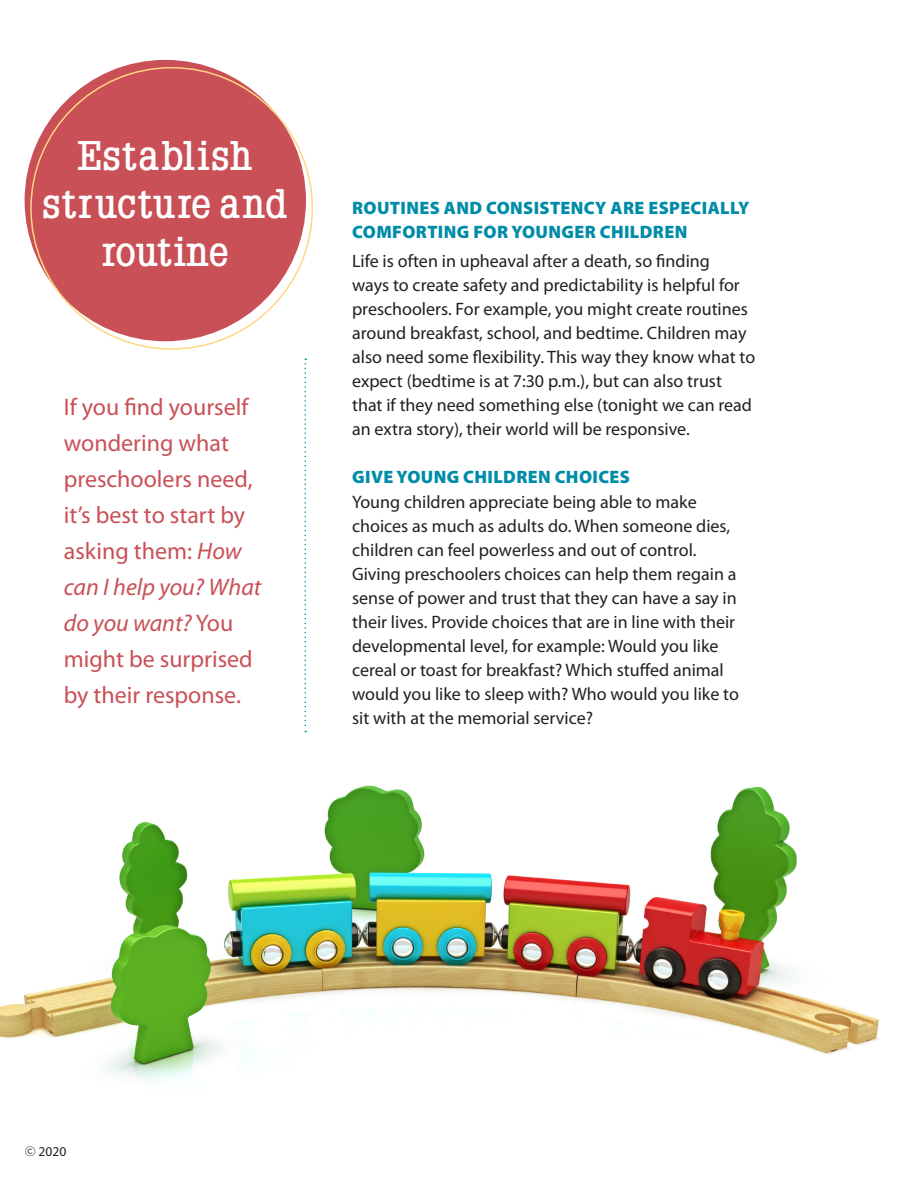
<style>
.page{position:relative;width:918px;height:1188px;background:#fff}
.page>*{position:absolute;margin:0;border:0;box-sizing:border-box;transform-origin:0 0}
.t1{font:700 40.5px/48px "Napoleon";letter-spacing:.03em;color:#fff;text-align:center;scale:1.11 1}
.t2{font:24px/36px "Myriad Pro";color:#c95056}
.t3{font:18px/24px "Myriad Pro";color:#231f20}
.t4{font:900 18px/24px "Myriad Pro";letter-spacing:.02em;color:#008ca8}
.t5{font:13.5px "Myriad Pro";color:#231f20}
.s1{font-style:italic}
.s2{font-family:"Gotham";font-style:italic}
</style>
<div class="page">
<div style="left:25px;top:60px;width:281px;height:281px;background:#c95056;border-radius:50%"></div>
<svg style="left:304px;top:359px;width:2px;height:373px"></svg>
<img style="left:0;top:785px;width:879px;height:297px">
<h1 class="t1" style="left:43px;top:132px;width:222px">Establish structure and routine</h1>
<h2 class="t2" style="left:64px;top:389px;width:199px">If you find yourself wondering what preschoolers need, it’s best to start by asking them: <span class="s1">How can I help you? What do you want?</span> You might be surprised by their response.</h2>
<p class="t4" style="left:352px;top:195px;width:399px">ROUTINES AND CONSISTENCY ARE ESPECIALLY<br>COMFORTING FOR YOUNGER CHILDREN</p>
<p class="t3" style="left:352px;top:249px;width:405px">Life is often in upheaval after a death, so finding<br>ways to create safety and predictability is helpful for preschoolers. For example, you might create routines around breakfast, school, and bedtime. Children may also need some flexibility. This way they know what to expect (bedtime is at 7:30 p.m.), but can also trust that if they need something else (tonight we can read an extra story), their world will be responsive.</p>
<p class="t4" style="left:352px;top:465px;width:279px">GIVE YOUNG CHILDREN CHOICES</p>
<p class="t3" style="left:352px;top:490px;width:388px">Young children appreciate being able to make choices as much as adults do. When someone dies, children can feel powerless and out of control.<br>Giving preschoolers choices can help them regain a sense of power and trust that they can have a say in their lives. Provide choices that are in line with their developmental level, for example: Would you like cereal or toast for breakfast? Which stuffed animal would you like to sleep with? Who would you like to sit with at the memorial service?</p>
<p class="t5" style="left:25px;top:1143px;width:43px"><span class="s2">©</span> 2020</p>
</div>
